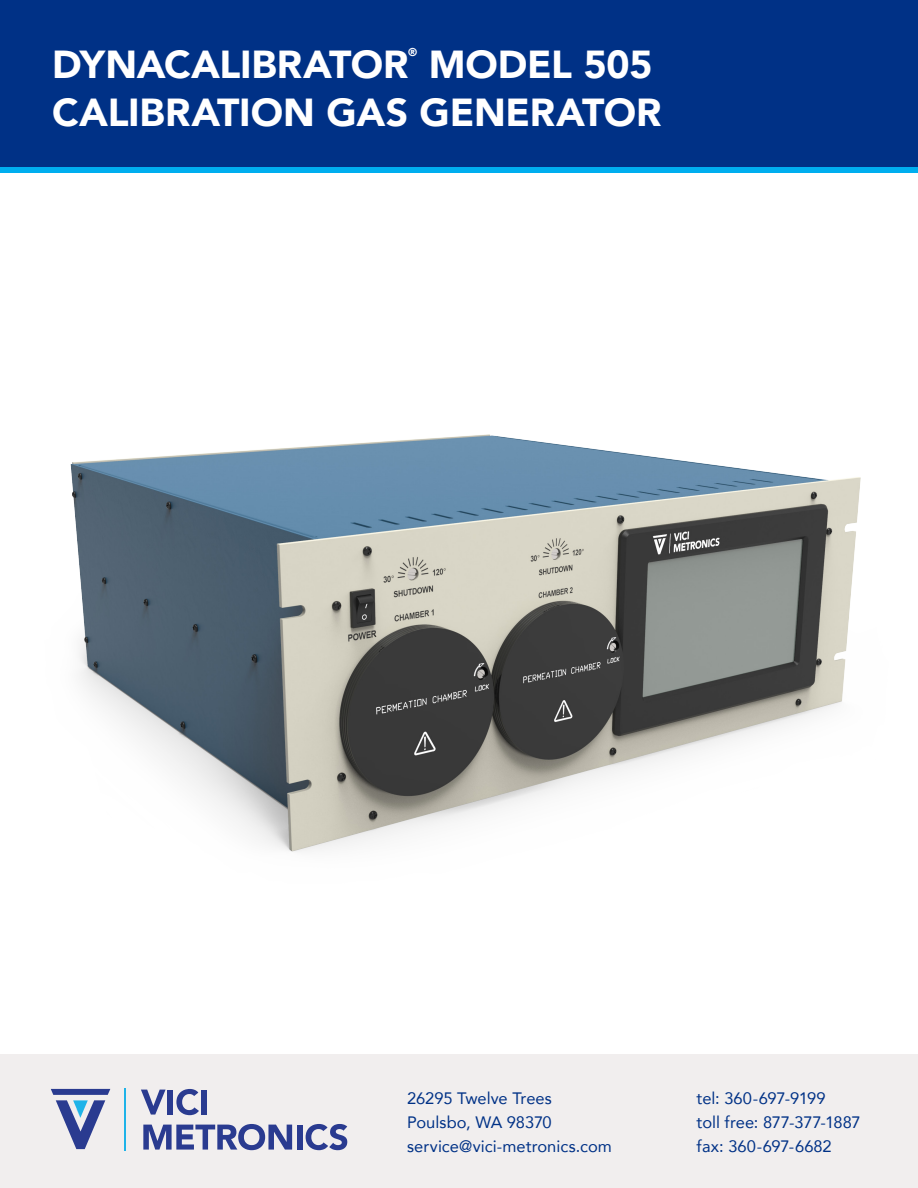
<style>
.page{position:relative;width:918px;height:1188px;background:#fff}
.page>*{position:absolute;margin:0;border:0;box-sizing:border-box;transform-origin:0 0}
.t1{font:900 39px/48px "Avenir";letter-spacing:-.005em;color:#fff;text-align:right}
.t2{font:16.5px "Avenir";color:#003186}
.t3{font:900 11.4px "Avenir";color:#fff}
</style>
<div class="page">
<div style="left:0;top:1054px;width:918px;height:134px;background:#f1eeee"></div>
<svg style="left:141px;top:1090px;width:25px;height:25px"></svg>
<div style="left:168px;top:1090px;width:5px;height:25px;background:#2a3b90"></div>
<svg style="left:176px;top:1089px;width:23px;height:26px"></svg>
<div style="left:201px;top:1090px;width:6px;height:25px;background:#2a3b90"></div>
<svg style="left:143px;top:1124px;width:149px;height:26px"></svg>
<div style="left:297px;top:1125px;width:5px;height:25px;background:#2a3b90"></div>
<svg style="left:306px;top:1124px;width:41px;height:26px"></svg>
<hr style="left:124px;top:1089px;width:2px;height:62px;background:#1fb3e8">
<svg style="left:51px;top:1089px;width:59px;height:60px"></svg>
<div style="left:0;top:151px;width:918px;height:22px;background:#00aeef"></div>
<div style="left:0;top:0;width:918px;height:167px;background:#003186"></div>
<img style="left:70px;top:434px;width:791px;height:418px">
<p class="t1" style="left:52px;top:39px;width:358px">DYNACALIBRATOR</p>
<p class="t3" style="left:408px;top:43px;width:11px">®</p>
<p class="t1" style="left:52px;top:39px;width:611px">MODEL 505<br>CALIBRATION GAS GENERATOR</p>
<p class="t2" style="left:407px;top:1085px;width:146px">26295 Twelve Trees</p>
<p class="t2" style="left:407px;top:1109px;width:146px">Poulsbo, WA 98370</p>
<p class="t2" style="left:407px;top:1133px;width:206px">service@vici-metronics.com</p>
<p class="t2" style="left:697px;top:1085px;width:131px">tel: 360-697-9199</p>
<p class="t2" style="left:697px;top:1109px;width:166px">toll free: 877-377-1887</p>
<p class="t2" style="left:697px;top:1133px;width:137px">fax: 360-697-6682</p>
</div>
